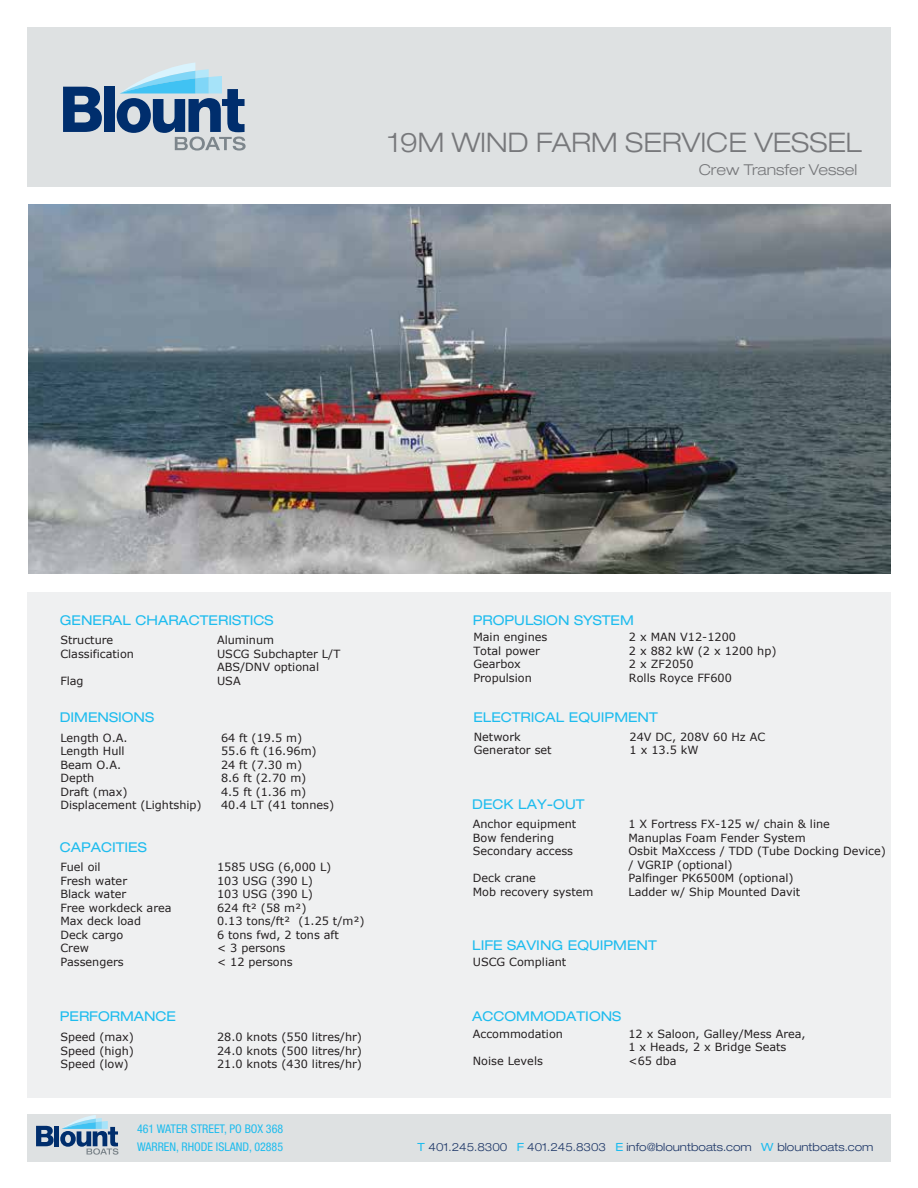
<style>
.page{position:relative;width:918px;height:1188px;background:#fff}
.page>*{position:absolute;margin:0;border:0;box-sizing:border-box;transform-origin:0 0}
.t1{font:300 expanded 27px "Helvetica Neue";color:#77787b}
.t2{font:300 expanded 15px "Helvetica Neue";color:#77787b}
.t3{font:expanded 13.5px "Helvetica Neue";color:#1ebcee}
.t4{font:condensed 12px/18px "Helvetica Neue";color:#1ebcee}
.t5{font:11.25px/13.5px "Verdana";color:#231f20}
.t6{font:300 expanded 11.25px "Helvetica Neue";color:#1e3768}
.s1{font-weight:400;color:#1ebcee}
</style>
<div class="page">
<div style="left:27px;top:27px;width:864px;height:159px;background:#dee1e2"></div>
<div style="left:27px;top:592px;width:864px;height:506px;background:#eff0f1"></div>
<div style="left:27px;top:1114px;width:864px;height:47px;background:#dee1e2"></div>
<svg style="left:63px;top:87px;width:39px;height:45px"></svg>
<div style="left:104px;top:87px;width:10px;height:45px;background:#002e6d"></div>
<svg style="left:117px;top:63px;width:129px;height:88px"></svg>
<svg style="left:36px;top:1126px;width:18px;height:20px"></svg>
<div style="left:54px;top:1126px;width:5px;height:20px;background:#002e6d"></div>
<svg style="left:60px;top:1115px;width:59px;height:40px"></svg>
<img style="left:28px;top:205px;width:863px;height:369px">
<h1 class="t1" style="left:388px;top:126px;width:476px">19M WIND FARM SERVICE VESSEL</h1>
<h2 class="t2" style="left:699px;top:160px;width:160px">Crew Transfer Vessel</h2>
<p class="t3" style="left:60px;top:612px;width:215px">GENERAL CHARACTERISTICS</p>
<p class="t5" style="left:60px;top:634px;width:75px">Structure<br>Classification</p>
<p class="t5" style="left:60px;top:674px;width:25px">Flag</p>
<p class="t5" style="left:217px;top:634px;width:125px">Aluminum<br>USCG Subchapter L/T<br>ABS/DNV optional<br>USA</p>
<p class="t3" style="left:60px;top:709px;width:96px">DIMENSIONS</p>
<p class="t5" style="left:60px;top:731px;width:143px">Length O.A.<br>Length Hull<br>Beam O.A.<br>Depth<br>Draft (max)<br>Displacement (Lightship)</p>
<p class="t5" style="left:221px;top:731px;width:115px">64 ft (19.5 m)<br>55.6 ft (16.96m)<br>24 ft (7.30 m)<br>8.6 ft (2.70 m)<br>4.5 ft (1.36 m)<br>40.4 LT (41 tonnes)</p>
<p class="t3" style="left:60px;top:839px;width:89px">CAPACITIES</p>
<p class="t5" style="left:60px;top:860px;width:113px">Fuel oil<br>Fresh water<br>Black water<br>Free workdeck area<br>Max deck load<br>Deck cargo<br>Crew<br>Passengers</p>
<p class="t5" style="left:217px;top:860px;width:149px">1585 USG (6,000 L)<br>103 USG (390 L)<br>103 USG (390 L)<br>624 ft² (58 m²)<br>0.13 tons/ft² (1.25 t/m²)<br>6 tons fwd, 2 tons aft<br>&lt; 3 persons<br>&lt; 12 persons</p>
<p class="t3" style="left:60px;top:1008px;width:118px">PERFORMANCE</p>
<p class="t5" style="left:60px;top:1030px;width:75px;text-align:justify">Speed (max)<br>Speed (high)<br>Speed (low)</p>
<p class="t5" style="left:217px;top:1030px;width:146px;text-align:justify">28.0 knots (550 litres/hr)<br>24.0 knots (500 litres/hr)<br>21.0 knots (430 litres/hr)</p>
<p class="t4" style="left:137px;top:1120px;width:148px">461 WATER STREET, PO BOX 368<br>WARREN, RHODE ISLAND, 02885</p>
<p class="t3" style="left:473px;top:612px;width:163px">PROPULSION SYSTEM</p>
<p class="t5" style="left:473px;top:630px;width:76px">Main engines<br>Total power<br>Gearbox<br>Propulsion</p>
<p class="t5" style="left:629px;top:630px;width:149px">2 x MAN V12-1200<br>2 x 882 kW (2 x 1200 hp)<br>2 x ZF2050<br>Rolls Royce FF600</p>
<p class="t3" style="left:473px;top:709px;width:186px">ELECTRICAL EQUIPMENT</p>
<p class="t5" style="left:474px;top:730px;width:79px">Network<br>Generator set</p>
<p class="t5" style="left:630px;top:730px;width:137px">24V DC, 208V 60 Hz AC<br>1 x 13.5 kW</p>
<p class="t3" style="left:472px;top:795px;width:114px">DECK LAY-OUT</p>
<p class="t5" style="left:473px;top:817px;width:105px">Anchor equipment<br>Bow fendering<br>Secondary access</p>
<p class="t5" style="left:473px;top:871px;width:122px">Deck crane<br>Mob recovery system</p>
<p class="t5" style="left:628px;top:817px;width:259px">1 X Fortress FX-125 w/ chain &amp; line<br>Manuplas Foam Fender System<br>Osbit MaXccess / TDD (Tube Docking Device) / VGRIP (optional)<br>Palfinger PK6500M (optional)<br>Ladder w/ Ship Mounted Davit</p>
<p class="t3" style="left:472px;top:937px;width:186px">LIFE SAVING EQUIPMENT</p>
<p class="t5" style="left:473px;top:955px;width:95px">USCG Compliant</p>
<p class="t3" style="left:472px;top:1008px;width:150px">ACCOMMODATIONS</p>
<p class="t5" style="left:473px;top:1027px;width:92px">Accommodation</p>
<p class="t5" style="left:473px;top:1054px;width:72px">Noise Levels</p>
<p class="t5" style="left:628px;top:1027px;width:179px">12 x Saloon, Galley/Mess Area,<br>1 x Heads, 2 x Bridge Seats &lt;65 dba</p>
<p class="t6" style="left:418px;top:1140px;width:457px"><span class="s1">T</span> 401.245.8300 <span class="s1">F</span> 401.245.8303 <span class="s1">E</span> info@blountboats.com <span class="s1">W</span> blountboats.com</p>
</div>
